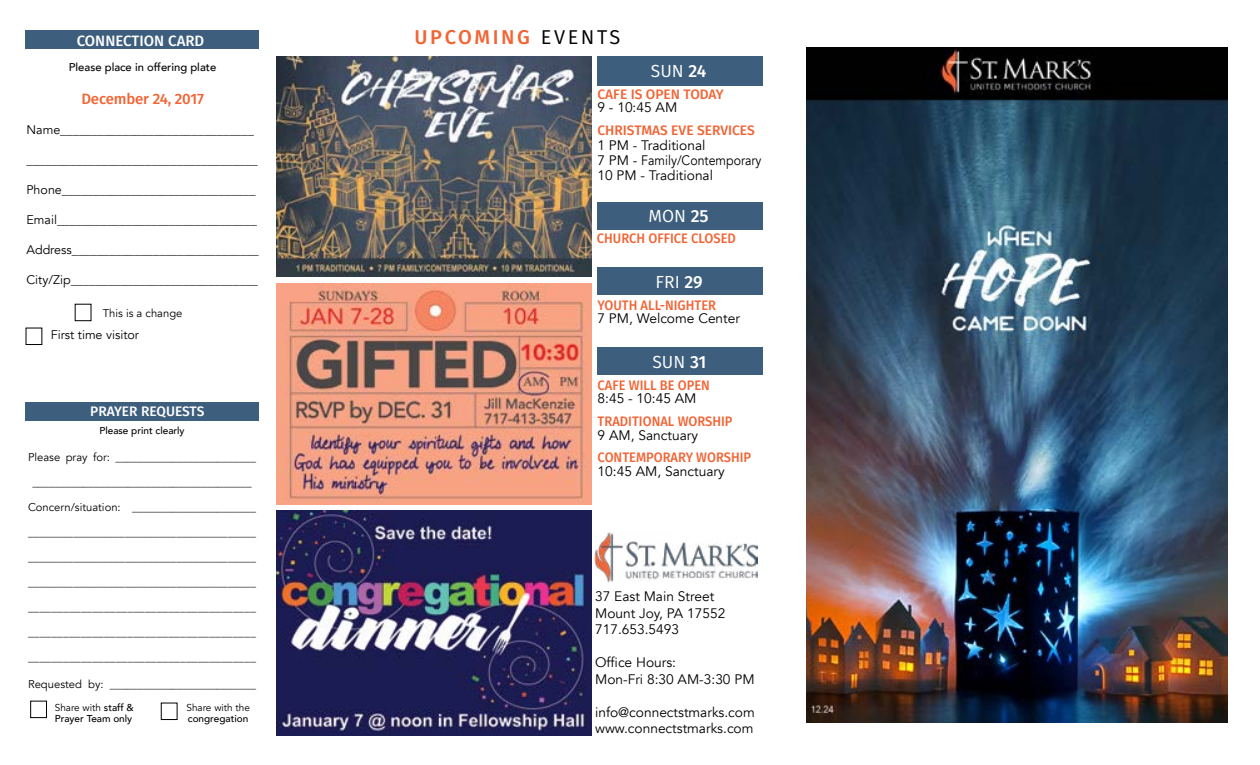
<style>
.page{position:relative;width:1260px;height:765px;background:#fff}
.page>*{position:absolute;margin:0;border:0;box-sizing:border-box;transform-origin:0 0}
.t1{font:500 20px "Fira Sans";letter-spacing:.13em;color:#f26434}
.t2{font:17.5px "Fira Sans";color:#fff}
.t3{font:500 15px "Fira Sans";letter-spacing:-.01em;color:#f26434}
.t4{font:500 15px "Fira Sans";color:#fff}
.t5{font:13.75px/16.5px "Avenir";color:#000}
.t6{font:500 13.75px "Fira Sans";color:#f26434;scale:.94 1}
.t7{font:500 13.75px "Fira Sans";color:#f26434}
.t8{font:500 13.75px "Fira Sans";color:#fff}
.t9{font:12.5px "Avenir";color:#000}
.t10{font:11.25px "Avenir";color:#000}
.t11{font:500 11.25px "Avenir";color:#000}
.t12{font:500 10px "Avenir";color:#000}
.t13{font:10px "Avenir";color:#000}
.s1{font-weight:400;color:#000}
.s2{font-weight:500}
</style>
<div class="page">
<div style="left:25px;top:31px;width:233px;height:18px;background:#3d5e7d"></div>
<div style="left:26px;top:328px;width:16px;height:17px;border:1px solid #000"></div>
<div style="left:75px;top:304px;width:16px;height:17px;border:1px solid #000"></div>
<img style="left:595px;top:532px;width:163px;height:51px">
<img style="left:277px;top:57px;width:315px;height:219px">
<img style="left:806px;top:47px;width:421px;height:676px">
<div style="left:26px;top:403px;width:233px;height:18px;background:#3d5e7d"></div>
<div style="left:30px;top:701px;width:17px;height:17px;border:1px solid #000"></div>
<div style="left:597px;top:56px;width:165px;height:30px;background:#3d5e7d"></div>
<div style="left:597px;top:202px;width:165px;height:27px;background:#3d5e7d"></div>
<div style="left:597px;top:267px;width:166px;height:27px;background:#3d5e7d"></div>
<img style="left:277px;top:283px;width:315px;height:221px">
<img style="left:277px;top:511px;width:315px;height:224px">
<div style="left:598px;top:347px;width:165px;height:27px;background:#3d5e7d"></div>
<h3 class="t4" style="left:77px;top:28px;width:129px">CONNECTION CARD</h3>
<h1 class="t1" style="left:415px;top:21px;width:207px">UPCOMING <span class="s1">EVENTS</span></h1>
<p class="t11" style="left:69px;top:57px;width:149px">Please place in offering plate</p>
<h3 class="t3" style="left:81px;top:87px;width:124px">December 24, 2017</h3>
<p class="t9" style="left:26px;top:122px;width:229px">Name_______________________________</p>
<p class="t9" style="left:26px;top:152px;width:233px">_____________________________________</p>
<p class="t9" style="left:26px;top:182px;width:231px">Phone_______________________________</p>
<p class="t9" style="left:26px;top:212px;width:232px">Email________________________________</p>
<p class="t9" style="left:26px;top:242px;width:234px">Address______________________________</p>
<p class="t9" style="left:26px;top:272px;width:233px">City/Zip______________________________</p>
<p class="t10" style="left:103px;top:306px;width:81px">This is a change</p>
<p class="t9" style="left:51px;top:328px;width:90px">First time visitor</p>
<p class="t8" style="left:90px;top:400px;width:116px">PRAYER REQUESTS</p>
<p class="t12" style="left:99px;top:422px;width:87px">Please print clearly</p>
<p class="t10" style="left:28px;top:450px;width:229px">Please pray for: _________________________</p>
<p class="t10" style="left:32px;top:475px;width:221px">_______________________________________</p>
<p class="t10" style="left:28px;top:500px;width:229px">Concern/situation: ______________________</p>
<p class="t10" style="left:28px;top:525px;width:230px">________________________________________</p>
<p class="t10" style="left:28px;top:550px;width:230px">________________________________________</p>
<p class="t10" style="left:28px;top:575px;width:230px">________________________________________</p>
<p class="t10" style="left:28px;top:600px;width:229px">_______________________________________</p>
<p class="t10" style="left:28px;top:625px;width:229px">_______________________________________</p>
<p class="t10" style="left:28px;top:650px;width:229px">_______________________________________</p>
<p class="t10" style="left:28px;top:677px;width:229px">Requested by: __________________________</p>
<p class="t13" style="left:55px;top:701px;width:80px">Share with <span class="s2">staff &amp;</span></p>
<p class="t13" style="left:187px;top:701px;width:65px">Share with the</p>
<p class="t12" style="left:55px;top:710px;width:79px">Prayer Team only</p>
<p class="t12" style="left:188px;top:710px;width:62px">congregation</p>
<h2 class="t2" style="left:651px;top:58px;width:57px">SUN <span class="s2">24</span></h2>
<p class="t7" style="left:598px;top:83px;width:128px">CAFE IS OPEN TODAY</p>
<p class="t5" style="left:598px;top:100px;width:81px">9 - 10:45 AM</p>
<p class="t7" style="left:598px;top:119px;width:159px">CHRISTMAS EVE SERVICES</p>
<p class="t5" style="left:598px;top:138px;width:166px;line-height:15px">1 PM - Traditional<br>7 PM - Family/Contemporary<br>10 PM - Traditional</p>
<h2 class="t2" style="left:649px;top:203px;width:62px">MON <span class="s2">25</span></h2>
<p class="t6" style="left:597px;top:228px;width:149px">CHURCH OFFICE CLOSED</p>
<h2 class="t2" style="left:656px;top:269px;width:49px">FRI <span class="s2">29</span></h2>
<p class="t6" style="left:597px;top:294px;width:128px">YOUTH ALL-NIGHTER</p>
<p class="t5" style="left:597px;top:311px;width:144px">7 PM, Welcome Center</p>
<h2 class="t2" style="left:652px;top:349px;width:56px">SUN <span class="s2">31</span></h2>
<p class="t6" style="left:598px;top:374px;width:121px">CAFE WILL BE OPEN</p>
<p class="t5" style="left:598px;top:391px;width:100px">8:45 - 10:45 AM</p>
<p class="t6" style="left:598px;top:410px;width:145px">TRADITIONAL WORSHIP</p>
<p class="t5" style="left:598px;top:427px;width:102px">9 AM, Sanctuary</p>
<p class="t6" style="left:598px;top:446px;width:165px">CONTEMPORARY WORSHIP</p>
<p class="t5" style="left:598px;top:463px;width:129px">10:45 AM, Sanctuary</p>
<p class="t5" style="left:595px;top:589px;width:132px">37 East Main Street<br>Mount Joy, PA 17552<br>717.653.5493</p>
<p class="t5" style="left:595px;top:655px;width:161px">Office Hours:<br>Mon-Fri 8:30 AM-3:30 PM</p>
<p class="t5" style="left:595px;top:704px;width:161px">info@connectstmarks.com www.connectstmarks.com</p>
</div>
